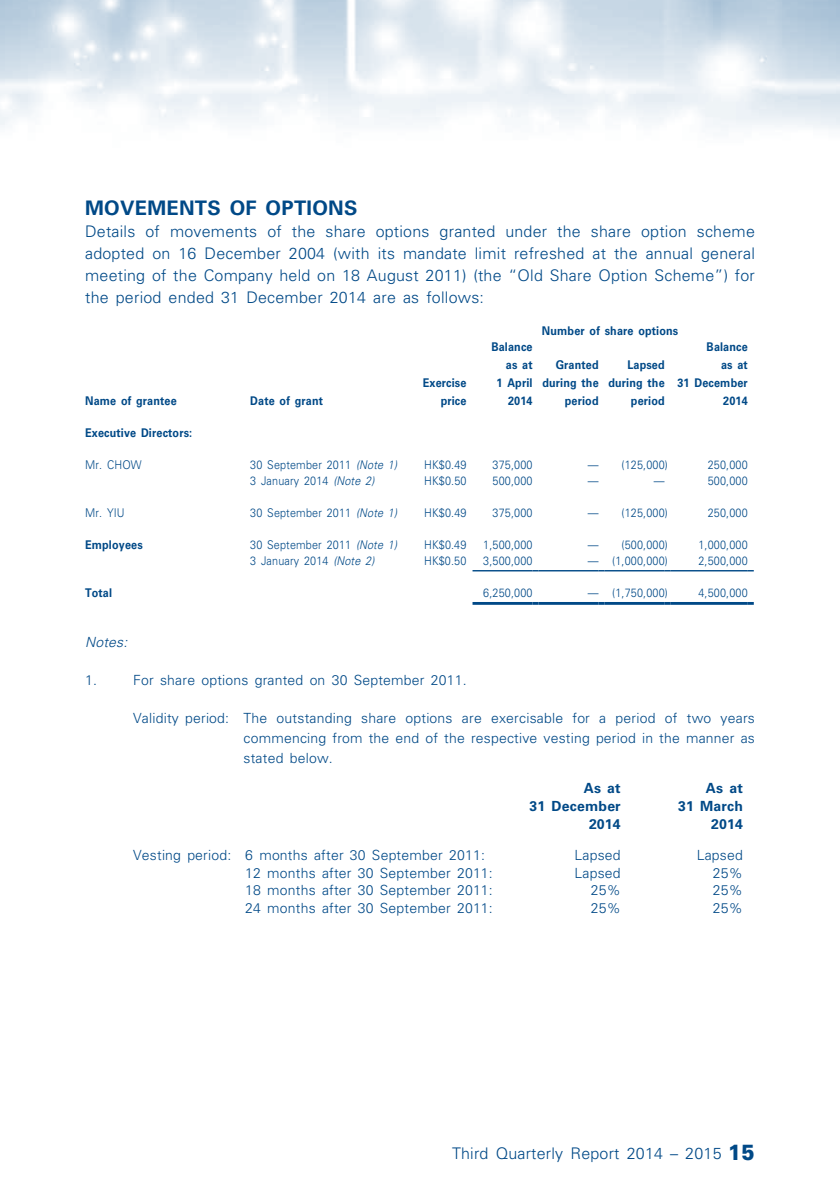
<style>
.page{position:relative;width:840px;height:1191px;background:#fff}
.page>*{position:absolute;margin:0;border:0;box-sizing:border-box;transform-origin:0 0}
.t1{font:700 20px "Univers LT Std";letter-spacing:.015em;color:#004987}
.t2{font:300 16px/22px "Univers LT Std";letter-spacing:.015em;color:#004987;text-align:justify}
.t3{font:300 14px/20px "Univers LT Std";letter-spacing:.015em;color:#004987;text-align:justify}
.t4{font:700 14px/18px "Univers LT Std";letter-spacing:.015em;color:#004987;text-align:right}
.t5{font:italic 300 14px "Univers LT Std";letter-spacing:.015em;color:#004987}
.t6{font:300 12px "Univers LT Std";letter-spacing:.015em;color:#004987;scale:.9 1}
.t7{font:700 12px/18px "Univers LT Std";letter-spacing:.015em;color:#004987;text-align:right;scale:.9 1}
.s1{font-style:italic}
.s2{font-weight:900;font-size:22px}
</style>
<div class="page">
<img style="left:0;top:0;width:839px;height:605px">
<hr style="left:472px;top:570px;width:60px;height:1px;background:#004987">
<hr style="left:538px;top:570px;width:60px;height:1px;background:#004987">
<hr style="left:604px;top:570px;width:60px;height:1px;background:#004987">
<hr style="left:670px;top:570px;width:77px;height:1px;background:#004987">
<hr style="left:472px;top:602px;width:60px;height:3px;background:#004987">
<svg style="left:532px;top:602px;width:6px;height:3px"></svg>
<hr style="left:538px;top:602px;width:60px;height:3px;background:#004987">
<svg style="left:598px;top:602px;width:6px;height:3px"></svg>
<hr style="left:604px;top:602px;width:60px;height:3px;background:#004987">
<svg style="left:664px;top:602px;width:6px;height:3px"></svg>
<hr style="left:670px;top:602px;width:77px;height:3px;background:#004987">
<svg style="left:747px;top:602px;width:6px;height:3px"></svg>
<h1 class="t1" style="left:85px;top:196px;width:274px">MOVEMENTS OF OPTIONS</h1>
<p class="t2" style="left:85px;top:220px;width:671px">Details of movements of the share options granted under the share option scheme adopted on 16 December 2004 (with its mandate limit refreshed at the annual general meeting of the Company held on 18 August 2011) (the “Old Share Option Scheme”) for the period ended 31 December 2014 are as follows:</p>
<p class="t7" style="left:85px;top:392px;width:103px">Name of grantee</p>
<p class="t7" style="left:250px;top:392px;width:82px">Date of grant</p>
<p class="t7" style="left:422px;top:374px;width:50px">Exercise price</p>
<p class="t7" style="left:491px;top:338px;width:47px">Balance as at<br>1 April<br>2014</p>
<p class="t7" style="left:541px;top:322px;width:153px">Number of share options</p>
<p class="t7" style="left:542px;top:356px;width:64px">Granted during the period</p>
<p class="t7" style="left:608px;top:356px;width:64px">Lapsed during the period</p>
<p class="t7" style="left:677px;top:338px;width:80px">Balance<br>as at<br>31 December<br>2014</p>
<p class="t7" style="left:85px;top:424px;width:120px">Executive Directors:</p>
<p class="t6" style="left:85px;top:457px;width:64px">Mr. CHOW</p>
<p class="t6" style="left:250px;top:457px;width:164px">30 September 2011 <span class="s1">(Note 1)</span></p>
<p class="t6" style="left:424px;top:457px;width:49px">HK$0.49</p>
<p class="t6" style="left:492px;top:457px;width:46px">375,000</p>
<p class="t6" style="left:587px;top:457px;width:90px">— (125,000)</p>
<p class="t6" style="left:707px;top:457px;width:46px">250,000</p>
<p class="t6" style="left:250px;top:473px;width:139px">3 January 2014 <span class="s1">(Note 2)</span></p>
<p class="t6" style="left:424px;top:473px;width:49px">HK$0.50</p>
<p class="t6" style="left:492px;top:473px;width:46px">500,000</p>
<p class="t6" style="left:587px;top:473px;width:13px">—</p>
<p class="t6" style="left:653px;top:473px;width:14px">—</p>
<p class="t6" style="left:707px;top:473px;width:46px">500,000</p>
<p class="t6" style="left:85px;top:505px;width:46px">Mr. YIU</p>
<p class="t6" style="left:250px;top:505px;width:164px">30 September 2011 <span class="s1">(Note 1)</span></p>
<p class="t6" style="left:424px;top:505px;width:49px">HK$0.49</p>
<p class="t6" style="left:492px;top:505px;width:46px">375,000</p>
<p class="t6" style="left:587px;top:505px;width:90px">— (125,000)</p>
<p class="t6" style="left:707px;top:505px;width:46px">250,000</p>
<p class="t7" style="left:85px;top:535px;width:66px">Employees</p>
<p class="t6" style="left:250px;top:537px;width:164px">30 September 2011 <span class="s1">(Note 1)</span></p>
<p class="t6" style="left:424px;top:537px;width:49px">HK$0.49</p>
<p class="t6" style="left:483px;top:537px;width:56px">1,500,000</p>
<p class="t6" style="left:587px;top:537px;width:90px">— (500,000)</p>
<p class="t6" style="left:698px;top:537px;width:56px">1,000,000</p>
<p class="t6" style="left:250px;top:553px;width:139px">3 January 2014 <span class="s1">(Note 2)</span></p>
<p class="t6" style="left:424px;top:553px;width:49px">HK$0.50</p>
<p class="t6" style="left:483px;top:553px;width:56px">3,500,000</p>
<p class="t6" style="left:587px;top:553px;width:90px">— (1,000,000)</p>
<p class="t6" style="left:698px;top:553px;width:56px">2,500,000</p>
<p class="t7" style="left:85px;top:584px;width:32px">Total</p>
<p class="t6" style="left:483px;top:586px;width:56px">6,250,000</p>
<p class="t6" style="left:587px;top:586px;width:90px">— (1,750,000)</p>
<p class="t6" style="left:698px;top:586px;width:56px">4,500,000</p>
<p class="t5" style="left:85px;top:633px;width:44px">Notes:</p>
<p class="t3" style="left:85px;top:670px;width:13px">1.</p>
<p class="t3" style="left:133px;top:670px;width:335px">For share options granted on 30 September 2011.</p>
<p class="t3" style="left:243px;top:708px;width:512px;text-indent:-110px">Validity period: The outstanding share options are exercisable for a period of two years commencing from the end of the respective vesting period in the manner as stated below.</p>
<p class="t4" style="left:529px;top:778px;width:93px">As at<br>31 December<br>2014</p>
<p class="t4" style="left:677px;top:778px;width:66px">As at<br>31 March<br>2014</p>
<p class="t3" style="left:133px;top:845px;width:353px">Vesting period: 6 months after 30 September 2011:</p>
<p class="t3" style="left:574px;top:845px;width:48px">Lapsed</p>
<p class="t3" style="left:696px;top:845px;width:48px">Lapsed</p>
<p class="t3" style="left:245px;top:863px;width:249px">12 months after 30 September 2011:</p>
<p class="t3" style="left:574px;top:863px;width:48px">Lapsed</p>
<p class="t3" style="left:712px;top:863px;width:31px">25%</p>
<p class="t3" style="left:245px;top:880px;width:249px">18 months after 30 September 2011:</p>
<p class="t3" style="left:590px;top:880px;width:31px">25%</p>
<p class="t3" style="left:712px;top:880px;width:31px">25%</p>
<p class="t3" style="left:245px;top:898px;width:249px">24 months after 30 September 2011:</p>
<p class="t3" style="left:590px;top:898px;width:31px">25%</p>
<p class="t3" style="left:712px;top:898px;width:31px">25%</p>
<p class="t2" style="left:452px;top:1142px;width:304px">Third Quarterly Report 2014 – 2015 <span class="s2">15</span></p>
</div>
